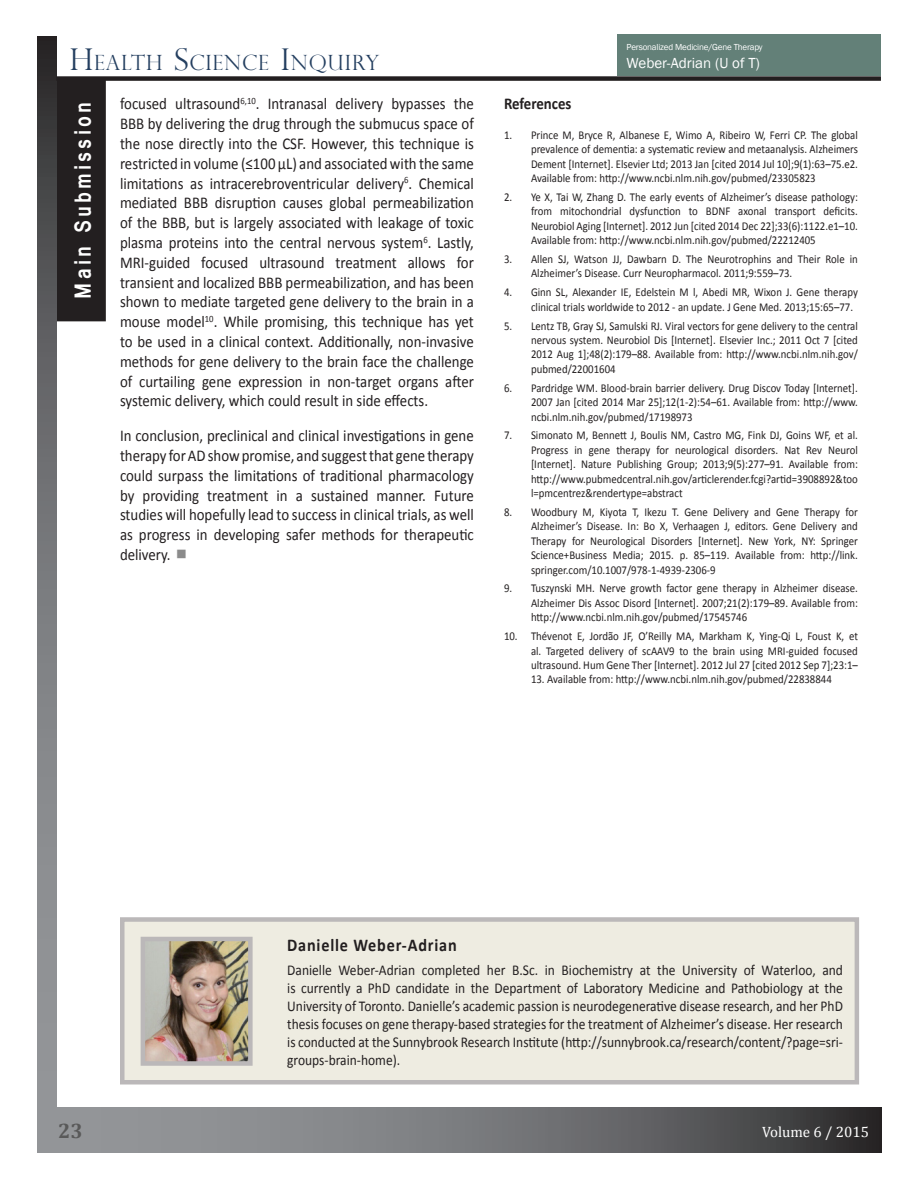
<style>
.page{position:relative;width:918px;height:1188px;background:#fff}
.page>*{position:absolute;margin:0;border:0;box-sizing:border-box;transform-origin:0 0}
.t1{font:700 25.2px "Vrinda";letter-spacing:.15em;color:#fff;scale:.83 1}
.t2{font:300 21px "Perpetua Titling";letter-spacing:.045em;color:#243f60}
.t3{font:700 21px "Cambria";color:#595959}
.t4{font:700 18px "Calibri";letter-spacing:.05em;color:#231f20;scale:.9 1}
.t5{font:16.5px/19.8px "Calibri";color:#231f20;text-align:justify;scale:.9 1}
.t6{font:700 16.5px "Calibri";color:#231f20;scale:.9 1}
.t7{font:15px/18px "Calibri";color:#231f20;text-align:justify;scale:.9 1}
.t8{font:15px "Franklin Gothic";color:#fff}
.t9{font:15px "Cambria";color:#fff}
.t10{font:12px/14.4px "Calibri";color:#231f20;text-align:justify;scale:.9 1}
.t11{font:9px "Franklin Gothic";letter-spacing:-.02em;color:#fff}
.s1{font-size:30px}
</style>
<div class="page">
<div style="left:57px;top:82px;width:47px;height:237px;background:#231f20"></div>
<div style="left:55px;top:79px;width:51px;height:242px;border:4px solid #231f20"></div>
<svg style="left:56px;top:1108px;width:826px;height:45px;background:#707174"></svg>
<svg style="left:38px;top:37px;width:18px;height:1116px;background:#717274"></svg>
<div style="left:56px;top:76px;width:825px;height:5px;background:#231f20"></div>
<div style="left:618px;top:35px;width:263px;height:41px;background:#638078"></div>
<div style="left:120px;top:917px;width:739px;height:167px;background:#eeece1;border:4px solid #bbb8b9"></div>
<img style="left:146px;top:942px;width:102px;height:119px">
<div style="left:141px;top:937px;width:112px;height:129px;border:4px solid #bbb8b9"></div>
<h2 class="t2" style="left:70px;top:55px;width:311px"><span class="s1">H</span>EALTH <span class="s1">S</span>CIENCE <span class="s1">I</span>NQUIRY</h2>
<h1 class="t1" style="left:66px;top:299px;width:238px;rotate:-90deg">Main Submission</h1>
<p class="t5" style="left:120px;top:95px;width:395px">focused ultrasound<sup>6,10</sup>. Intranasal delivery bypasses the BBB by delivering the drug through the submucus space of the nose directly into the CSF. However, this technique is restricted in volume (≤100 μL) and associated with the same limitations as intracerebroventricular delivery<sup>6</sup>. Chemical mediated BBB disruption causes global permeabilization of the BBB, but is largely associated with leakage of toxic plasma proteins into the central nervous system<sup>6</sup>. Lastly, MRI-guided focused ultrasound treatment allows for transient and localized BBB permeabilization, and has been shown to mediate targeted gene delivery to the brain in a mouse model<sup>10</sup>. While promising, this technique has yet to be used in a clinical context. Additionally, non-invasive methods for gene delivery to the brain face the challenge of curtailing gene expression in non-target organs after systemic delivery, which could result in side effects.</p>
<p class="t5" style="left:120px;top:427px;width:395px">In conclusion, preclinical and clinical investigations in gene therapy for AD show promise, and suggest that gene therapy could surpass the limitations of traditional pharmacology by providing treatment in a sustained manner. Future studies will hopefully lead to success in clinical trials, as well as progress in developing safer methods for therapeutic delivery.</p>
<p class="t11" style="left:627px;top:41px;width:138px">Personalized Medicine/Gene Therapy</p>
<p class="t8" style="left:627px;top:54px;width:135px">Weber-Adrian (U of T)</p>
<h3 class="t6" style="left:504px;top:97px;width:77px">References</h3>
<p class="t10" style="left:531px;top:129px;width:365px;text-indent:-27px">1. Prince M, Bryce R, Albanese E, Wimo A, Ribeiro W, Ferri CP. The global prevalence of dementia: a systematic review and metaanalysis. Alzheimers Dement [Internet]. Elsevier Ltd; 2013 Jan [cited 2014 Jul 10];9(1):63–75.e2.<br>Available from: http://www.ncbi.nlm.nih.gov/pubmed/23305823</p>
<p class="t10" style="left:531px;top:191px;width:365px;text-indent:-27px">2. Ye X, Tai W, Zhang D. The early events of Alzheimer’s disease pathology: from mitochondrial dysfunction to BDNF axonal transport deficits.<br>Neurobiol Aging [Internet]. 2012 Jun [cited 2014 Dec 22];33(6):1122.e1–10.<br>Available from: http://www.ncbi.nlm.nih.gov/pubmed/22212405</p>
<p class="t10" style="left:531px;top:253px;width:365px;text-indent:-27px">3. Allen SJ, Watson JJ, Dawbarn D. The Neurotrophins and Their Role in<br>Alzheimer’s Disease. Curr Neuropharmacol. 2011;9:559–73.</p>
<p class="t10" style="left:531px;top:286px;width:365px;text-indent:-27px">4. Ginn SL, Alexander IE, Edelstein M l, Abedi MR, Wixon J. Gene therapy clinical trials worldwide to 2012 - an update. J Gene Med. 2013;15:65–77.</p>
<p class="t10" style="left:531px;top:319px;width:365px;text-indent:-27px">5. Lentz TB, Gray SJ, Samulski RJ. Viral vectors for gene delivery to the central nervous system. Neurobiol Dis [Internet]. Elsevier Inc.; 2011 Oct 7 [cited 2012 Aug 1];48(2):179–88. Available from: http://www.ncbi.nlm.nih.gov/ pubmed/22001604</p>
<p class="t10" style="left:531px;top:382px;width:365px;text-indent:-27px">6. Pardridge WM. Blood-brain barrier delivery. Drug Discov Today [Internet].<br>2007 Jan [cited 2014 Mar 25];12(1-2):54–61. Available from: http://www. ncbi.nlm.nih.gov/pubmed/17198973</p>
<p class="t10" style="left:531px;top:429px;width:365px;text-indent:-27px">7. Simonato M, Bennett J, Boulis NM, Castro MG, Fink DJ, Goins WF, et al.<br>Progress in gene therapy for neurological disorders. Nat Rev Neurol [Internet]. Nature Publishing Group; 2013;9(5):277–91. Available from: http://www.pubmedcentral.nih.gov/articlerender.fcgi?artid=3908892&amp;too l=pmcentrez&amp;rendertype=abstract</p>
<p class="t10" style="left:531px;top:506px;width:365px;text-indent:-27px">8. Woodbury M, Kiyota T, Ikezu T. Gene Delivery and Gene Therapy for Alzheimer’s Disease. In: Bo X, Verhaagen J, editors. Gene Delivery and Therapy for Neurological Disorders [Internet]. New York, NY: Springer Science+Business Media; 2015. p. 85–119. Available from: http://link. springer.com/10.1007/978-1-4939-2306-9</p>
<p class="t10" style="left:531px;top:582px;width:365px;text-indent:-27px">9. Tuszynski MH. Nerve growth factor gene therapy in Alzheimer disease.<br>Alzheimer Dis Assoc Disord [Internet]. 2007;21(2):179–89. Available from: http://www.ncbi.nlm.nih.gov/pubmed/17545746</p>
<p class="t10" style="left:531px;top:630px;width:365px;text-indent:-27px">10. Thévenot E, Jordão JF, O’Reilly MA, Markham K, Ying-Qi L, Foust K, et al. Targeted delivery of scAAV9 to the brain using MRI-guided focused ultrasound. Hum Gene Ther [Internet]. 2012 Jul 27 [cited 2012 Sep 7];23:1–</p>
<p class="t10" style="left:531px;top:673px;width:336px">13. Available from: http://www.ncbi.nlm.nih.gov/pubmed/22838844</p>
<h3 class="t4" style="left:287px;top:937px;width:190px">Danielle Weber-Adrian</h3>
<p class="t7" style="left:287px;top:962px;width:619px">Danielle Weber-Adrian completed her B.Sc. in Biochemistry at the University of Waterloo, and is currently a PhD candidate in the Department of Laboratory Medicine and Pathobiology at the University of Toronto. Danielle’s academic passion is neurodegenerative disease research, and her PhD thesis focuses on gene therapy-based strategies for the treatment of Alzheimer’s disease. Her research is conducted at the Sunnybrook Research Institute (http://sunnybrook.ca/research/content/?page=sri&shy;groups-brain-home).</p>
<h2 class="t3" style="left:58px;top:1118px;width:26px">23</h2>
<p class="t9" style="left:762px;top:1123px;width:108px">Volume 6 / 2015</p>
</div>
